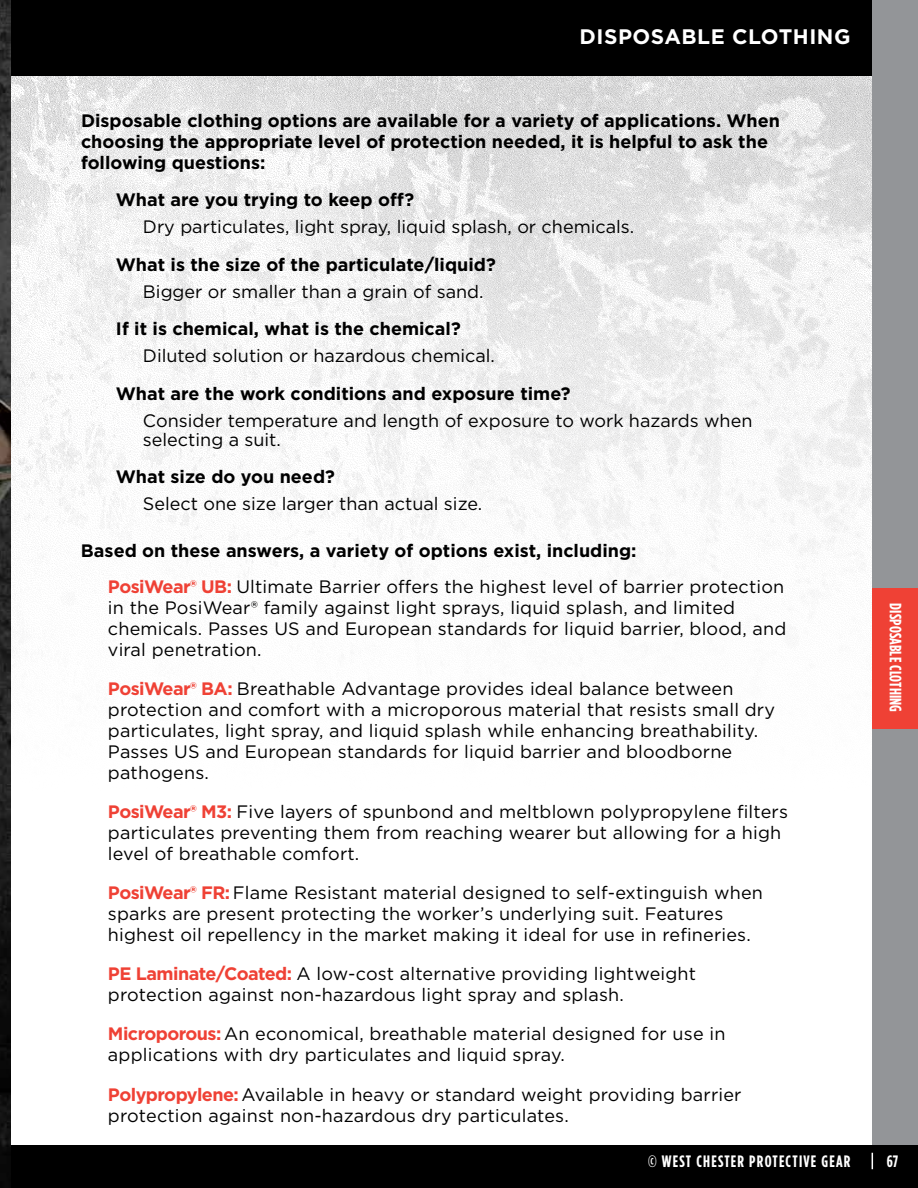
<style>
.page{position:relative;width:918px;height:1188px;background:#fff}
.page>*{position:absolute;margin:0;border:0;box-sizing:border-box;transform-origin:0 0}
.t1{font:700 21px "Gotham";letter-spacing:.025em;color:#fff}
.t2{font:18px/21px "Gotham";letter-spacing:.01em;color:#000}
.t3{font:700 18px/21px "Gotham";color:#000}
.t4{font:700 16.5px "Gotham Condensed";letter-spacing:.06em;color:#fff}
.t5{font:700 16.5px "Gotham Condensed";letter-spacing:.01em;color:#fff}
.t6{font:500 13.5px "Gotham Condensed";letter-spacing:.025em;color:#000}
.s1{font-weight:700}
.s2{font-weight:400}
.s3{font-weight:700;color:#ef4135}
</style>
<div class="page">
<img style="left:10px;top:76px;width:862px;height:793px">
<div style="left:0;top:0;width:918px;height:76px;background:#000"></div>
<div style="left:872px;top:0;width:46px;height:1148px;background:#939598"></div>
<div style="left:0;top:1145px;width:918px;height:43px;background:#000"></div>
<div style="left:872px;top:588px;width:46px;height:141px;background:#ef4135"></div>
<svg style="left:872px;top:1153px;width:1px;height:16px"></svg>
<img style="left:0;top:0;width:10px;height:1151px">
<p class="t1" style="left:580px;top:22px;width:272px">DISPOSABLE CLOTHING</p>
<p class="t3" style="left:81px;top:110px;width:701px">Disposable clothing options are available for a variety of applications. When choosing the appropriate level of protection needed, it is helpful to ask the following questions:</p>
<p class="t2" style="left:143px;top:186px;width:493px;line-height:27px;text-indent:-27px"><span class="s1">What are you trying to keep off?<br></span>Dry particulates, light spray, liquid splash, or chemicals.</p>
<p class="t3" style="left:143px;top:251px;width:354px;line-height:27px;text-indent:-27px">What is the size of the particulate/liquid?<br><span class="s2">Bigger or smaller than a grain of sand.</span></p>
<p class="t2" style="left:143px;top:315px;width:354px;line-height:27px;text-indent:-27px"><span class="s1">If it is chemical, what is the chemical?<br></span>Diluted solution or hazardous chemical.</p>
<p class="t2" style="left:143px;top:380px;width:611px;line-height:27px;text-indent:-27px"><span class="s1">What are the work conditions and exposure time?<br></span>Consider temperature and length of exposure to work hazards when</p>
<p class="t3" style="left:116px;top:420px;width:220px;line-height:37.5px;text-indent:27px"><span class="s2">selecting a suit.<br></span>What size do you need?</p>
<p class="t2" style="left:143px;top:493px;width:341px">Select one size larger than actual size.</p>
<p class="t2" style="left:108px;top:533px;width:678px;line-height:36px;text-indent:-27px"><span class="s1">Based on these answers, a variety of options exist, including:<br></span><span class="s3">PosiWear® UB:</span> Ultimate Barrier offers the highest level of barrier protection</p>
<p class="t2" style="left:108px;top:597px;width:680px">in the PosiWear® family against light sprays, liquid splash, and limited chemicals. Passes US and European standards for liquid barrier, blood, and viral penetration.</p>
<p class="t2" style="left:108px;top:678px;width:669px"><span class="s3">PosiWear® BA:</span> Breathable Advantage provides ideal balance between protection and comfort with a microporous material that resists small dry particulates, light spray, and liquid splash while enhancing breathability.<br>Passes US and European standards for liquid barrier and bloodborne pathogens.</p>
<p class="t2" style="left:108px;top:801px;width:682px"><span class="s3">PosiWear® M3:</span> Five layers of spunbond and meltblown polypropylene filters particulates preventing them from reaching wearer but allowing for a high level of breathable comfort.</p>
<p class="t2" style="left:108px;top:882px;width:656px"><span class="s3">PosiWear® FR:</span>Flame Resistant material designed to self-extinguish when sparks are present protecting the worker’s underlying suit. Features highest oil repellency in the market making it ideal for use in refineries.</p>
<p class="t2" style="left:108px;top:963px;width:590px"><span class="s3">PE Laminate/Coated:</span> A low-cost alternative providing lightweight protection against non-hazardous light spray and splash.</p>
<p class="t2" style="left:108px;top:1023px;width:619px"><span class="s3">Microporous:</span>An economical, breathable material designed for use in applications with dry particulates and liquid spray.</p>
<p class="t2" style="left:108px;top:1083px;width:635px"><span class="s3">Polypropylene:</span>Available in heavy or standard weight providing barrier protection against non-hazardous dry particulates.</p>
<p class="t6" style="left:117px;top:1108px;width:22px">HEAT</p>
<p class="t6" style="left:215px;top:1108px;width:41px">CHEMICAL</p>
<p class="t6" style="left:313px;top:1108px;width:16px">CUT</p>
<p class="t6" style="left:412px;top:1108px;width:30px">IMPACT</p>
<p class="t6" style="left:510px;top:1108px;width:27px">FLAME</p>
<p class="t4" style="left:648px;top:1152px;width:204px">© WEST CHESTER PROTECTIVE GEAR</p>
<p class="t5" style="left:905px;top:603px;width:111px;rotate:90deg">DISPOSABLE CLOTHING</p>
<p class="t4" style="left:887px;top:1152px;width:13px">67</p>
</div>
